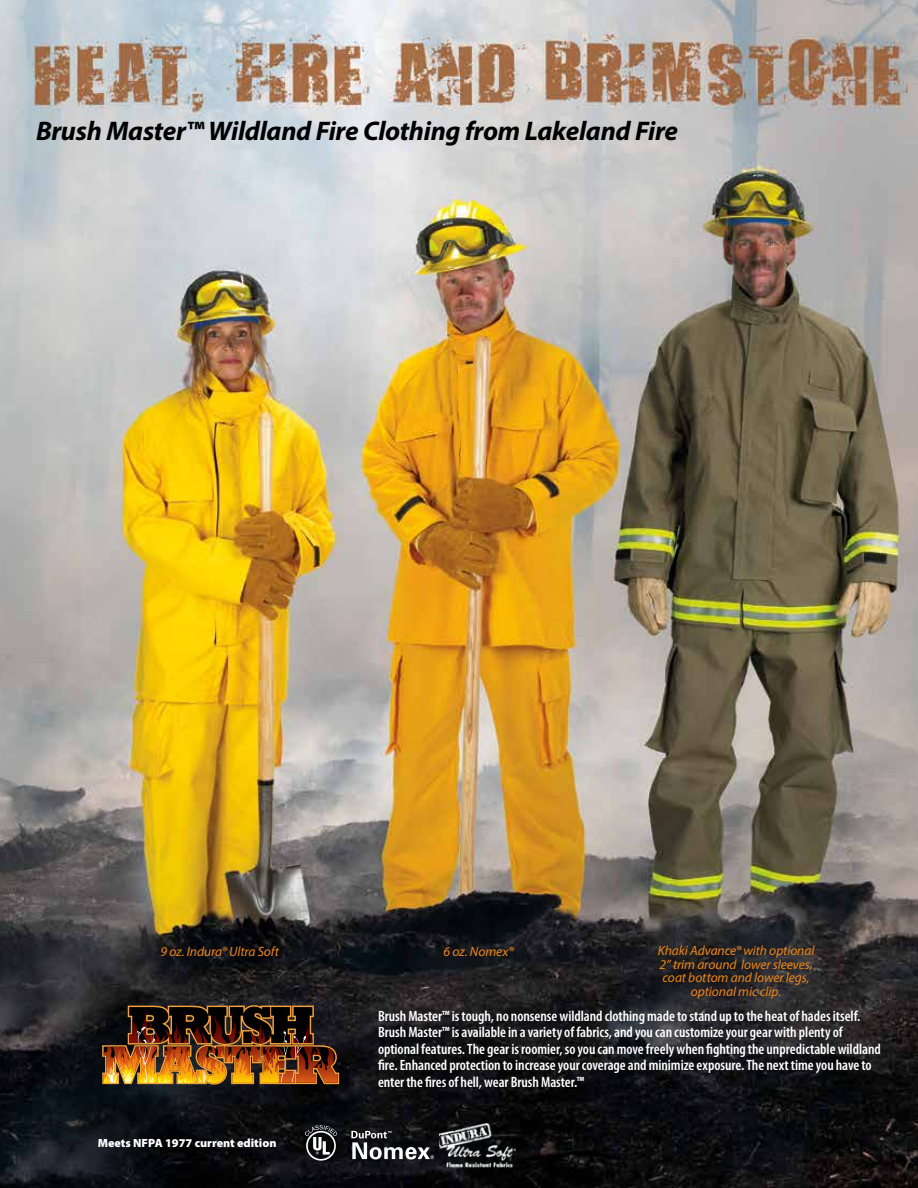
<style>
.page{position:relative;width:918px;height:1188px;background:#fff}
.page>*{position:absolute;margin:0;border:0;box-sizing:border-box;transform-origin:0 0}
.t1{font:italic 700 27px "Myriad Pro";letter-spacing:-.015em;color:#000}
.t2{font:600 condensed 15px/16.5px "Myriad Pro";letter-spacing:-.005em;color:#fff}
.t3{font:italic 13.5px/13.5px "Myriad Pro";letter-spacing:-.01em;color:#ed8516;text-align:center}
.t4{font:900 11.85px "Myriad Pro";color:#fff}
</style>
<div class="page">
<img style="left:0;top:0;width:918px;height:1188px">
<img style="left:439px;top:1123px;width:76px;height:44px">
<div style="left:306px;top:1131px;width:30px;height:30px;border:2px solid #fff;border-radius:50%"></div>
<svg style="left:305px;top:1125px;width:32px;height:30px"></svg>
<svg style="left:351px;top:1131px;width:83px;height:29px"></svg>
<img style="left:101px;top:1003px;width:240px;height:83px">
<h1 class="t1" style="left:36px;top:113px;width:644px">Brush Master™ Wildland Fire Clothing from Lakeland Fire</h1>
<p class="t3" style="left:161px;top:945px;width:120px">9 oz. Indura® Ultra Soft</p>
<p class="t3" style="left:444px;top:945px;width:72px">6 oz. Nomex®</p>
<p class="t3" style="left:658px;top:944px;width:158px">Khaki Advance® with optional<br>2” trim around lower sleeves, coat bottom and lower legs, optional mic clip.</p>
<p class="t2" style="left:378px;top:1007px;width:504px">Brush Master™ is tough, no nonsense wildland clothing made to stand up to the heat of hades itself.<br>Brush Master™ is available in a variety of fabrics, and you can customize your gear with plenty of optional features. The gear is roomier, so you can move freely when fighting the unpredictable wildland fire. Enhanced protection to increase your coverage and minimize exposure. The next time you have to enter the fires of hell, wear Brush Master.™</p>
<p class="t4" style="left:98px;top:1135px;width:180px">Meets NFPA 1977 current edition</p>
</div>
